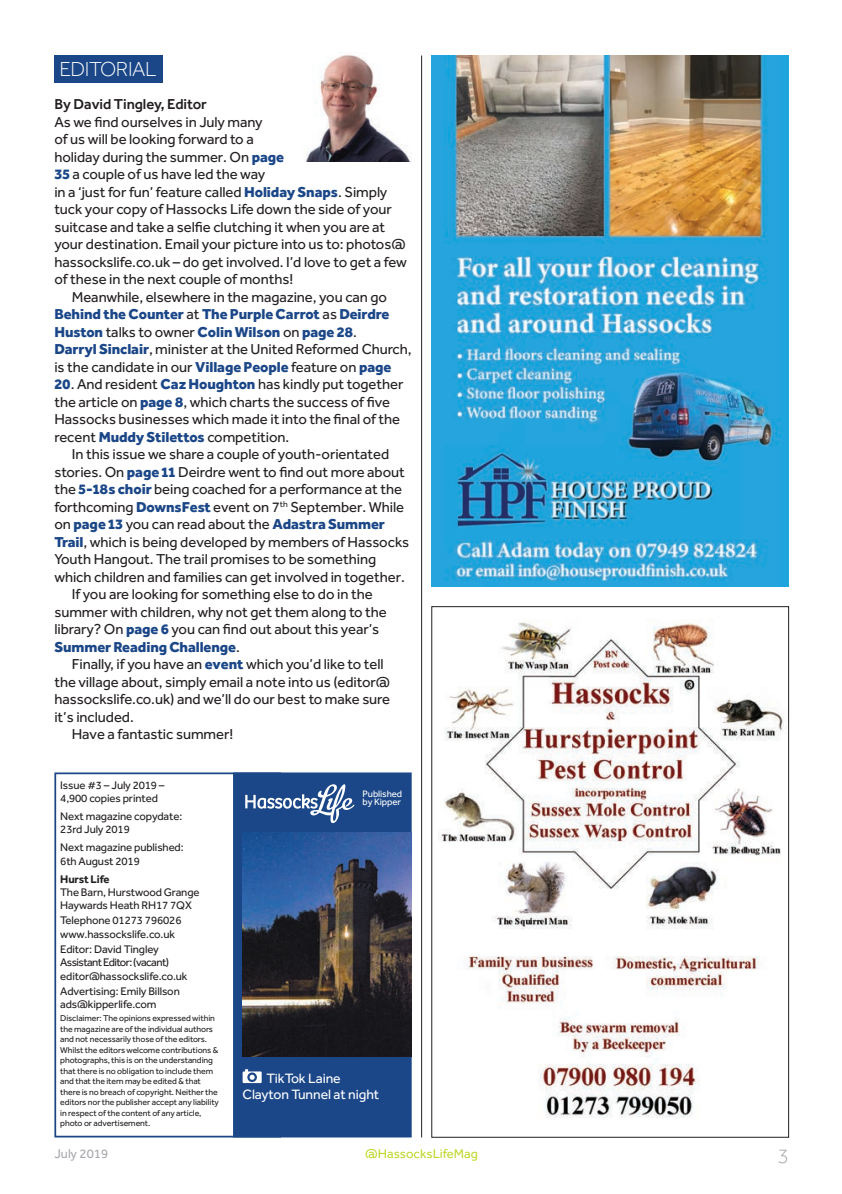
<style>
.page{position:relative;width:842px;height:1194px;background:#fff}
.page>*{position:absolute;margin:0;border:0;box-sizing:border-box;transform-origin:0 0}
.t1{font:300 21px "Effra";letter-spacing:-.02em;color:#fff}
.t2{font:300 21px "Effra";color:#a8a9ad}
.t3{font:14.88px/17.5px "Effra";letter-spacing:-.005em;color:#231f20}
.t4{font:800 14.88px "Effra";letter-spacing:-.005em;color:#1b4788}
.t5{font:500 14.88px "Effra";letter-spacing:-.005em;color:#231f20}
.t6{font:14px/15.8px "Effra";letter-spacing:-.005em;color:#fff}
.t7{font:13.12px "Effra";color:#c1d72f}
.t8{font:13.12px "Effra";color:#a8a9ad}
.t9{font:11.38px/13.1px "Effra";letter-spacing:-.01em;color:#231f20}
.t10{font:700 11.38px "Effra";letter-spacing:-.01em;color:#231f20}
.t11{font:9.62px/8.8px "Effra";letter-spacing:-.01em;color:#fff}
.t12{font:8.75px/10.5px "Effra";letter-spacing:-.01em;color:#231f20}
.s1{font-weight:800;color:#1b4788}
.s2{font-weight:400;color:#231f20}
</style>
<div class="page">
<div style="left:233px;top:772px;width:179px;height:365px;background:#1b4788;border:2px solid #1b4788"></div>
<hr style="left:421px;top:56px;width:1px;height:1081px;background:#231f20">
<div style="left:54px;top:56px;width:108px;height:27px;background:#1b4788"></div>
<div style="left:54px;top:772px;width:227px;height:365px;border:2px solid #1b4788"></div>
<img style="left:243px;top:832px;width:169px;height:224px">
<svg style="left:243px;top:1069px;width:19px;height:14px"></svg>
<svg style="left:245px;top:783px;width:110px;height:40px"></svg>
<img style="left:305px;top:54px;width:107px;height:108px">
<img style="left:431px;top:56px;width:358px;height:530px">
<img style="left:440px;top:620px;width:346px;height:498px">
<h1 class="t1" style="left:59px;top:58px;width:99px">EDITORIAL</h1>
<p class="t5" style="left:54px;top:95px;width:154px">By David Tingley, Editor</p>
<p class="t3" style="left:54px;top:113px;width:354px">As we find ourselves in July many<br>of us will be looking forward to a<br>holiday during the summer. On <span class="s1">page<br>35</span> a couple of us have led the way<br>in a ‘just for fun’ feature called <span class="s1">Holiday Snaps</span>. Simply tuck your copy of Hassocks Life down the side of your suitcase and take a selfie clutching it when you are at your destination. Email your picture into us to: photos@ hassockslife.co.uk – do get involved. I’d love to get a few of these in the next couple of months!</p>
<p class="t3" style="left:54px;top:288px;width:359px;text-indent:17px">Meanwhile, elsewhere in the magazine, you can go <span class="s1">Behind the Counter</span> at <span class="s1">The Purple Carrot</span> as <span class="s1">Deirdre Huston</span> talks to owner <span class="s1">Colin Wilson</span> on <span class="s1">page 28</span>.<br><span class="s1">Darryl Sinclair</span>, minister at the United Reformed Church, is the candidate in our <span class="s1">Village People</span> feature on <span class="s1">page</span></p>
<p class="t3" style="left:54px;top:375px;width:350px"><span class="s1">20</span>. And resident <span class="s1">Caz Houghton</span> has kindly put together the article on <span class="s1">page 8</span>, which charts the success of five Hassocks businesses which made it into the final of the recent <span class="s1">Muddy Stilettos</span> competition.</p>
<p class="t3" style="left:72px;top:445px;width:319px">In this issue we share a couple of youth-orientated</p>
<p class="t3" style="left:54px;top:462px;width:352px">stories. On <span class="s1">page 11</span> Deirdre went to find out more about</p>
<p class="t3" style="left:54px;top:480px;width:349px">the <span class="s1">5-18s choir</span> being coached for a performance at the</p>
<p class="t3" style="left:54px;top:497px;width:351px">forthcoming <span class="s1">DownsFest</span> event on 7<sup>th</sup> September. While</p>
<p class="t3" style="left:54px;top:515px;width:332px">on <span class="s1">page 13</span> you can read about the <span class="s1">Adastra Summer</span></p>
<p class="t3" style="left:54px;top:533px;width:356px"><span class="s1">Trail</span>, which is being developed by members of Hassocks</p>
<p class="t3" style="left:54px;top:550px;width:323px">Youth Hangout. The trail promises to be something</p>
<p class="t3" style="left:54px;top:568px;width:352px">which children and families can get involved in together.</p>
<p class="t3" style="left:72px;top:585px;width:302px">If you are looking for something else to do in the</p>
<p class="t3" style="left:54px;top:603px;width:334px">summer with children, why not get them along to the</p>
<p class="t3" style="left:54px;top:620px;width:326px">library? On <span class="s1">page 6</span> you can find out about this year’s</p>
<p class="t4" style="left:54px;top:637px;width:187px">Summer Reading Challenge<span class="s2">.</span></p>
<p class="t3" style="left:72px;top:655px;width:313px">Finally, if you have an <span class="s1">event</span> which you’d like to tell</p>
<p class="t3" style="left:54px;top:673px;width:337px">the village about, simply email a note into us (editor@</p>
<p class="t3" style="left:54px;top:690px;width:337px">hassockslife.co.uk) and we’ll do our best to make sure</p>
<p class="t3" style="left:54px;top:708px;width:81px">it’s included.</p>
<p class="t3" style="left:72px;top:725px;width:163px">Have a fantastic summer!</p>
<p class="t9" style="left:60px;top:778px;width:106px">Issue #3 – July 2019 –<br>4,900 copies printed</p>
<p class="t9" style="left:60px;top:809px;width:124px">Next magazine copydate:<br>23rd July 2019</p>
<p class="t9" style="left:60px;top:840px;width:125px">Next magazine published:<br>6th August 2019</p>
<p class="t10" style="left:60px;top:871px;width:51px">Hurst Life</p>
<p class="t9" style="left:60px;top:885px;width:141px">The Barn, Hurstwood Grange<br>Haywards Heath RH17 7QX</p>
<p class="t9" style="left:60px;top:914px;width:123px">Telephone 01273 796026 www.hassockslife.co.uk</p>
<p class="t9" style="left:60px;top:942px;width:129px">Editor: David Tingley<br>Assistant Editor: (vacant) editor@hassockslife.co.uk</p>
<p class="t9" style="left:60px;top:984px;width:121px">Advertising: Emily Billson ads@kipperlife.com</p>
<p class="t12" style="left:60px;top:1012px;width:160px">Disclaimer: The opinions expressed within the magazine are of the individual authors and not necessarily those of the editors.<br>Whilst the editors welcome contributions &amp; photographs, this is on the understanding that there is no obligation to include them and that the item may be edited &amp; that there is no breach of copyright. Neither the editors nor the publisher accept any liability in respect of the content of any article, photo or advertisement.</p>
<p class="t11" style="left:363px;top:788px;width:41px">Published by Kipper</p>
<p class="t6" style="left:243px;top:1070px;width:138px;text-indent:24px">TikTok Laine<br>Clayton Tunnel at night</p>
<p class="t8" style="left:54px;top:1145px;width:55px">July 2019</p>
<p class="t7" style="left:365px;top:1145px;width:114px">@HassocksLifeMag</p>
<h1 class="t2" style="left:777px;top:1144px;width:13px">3</h1>
</div>
